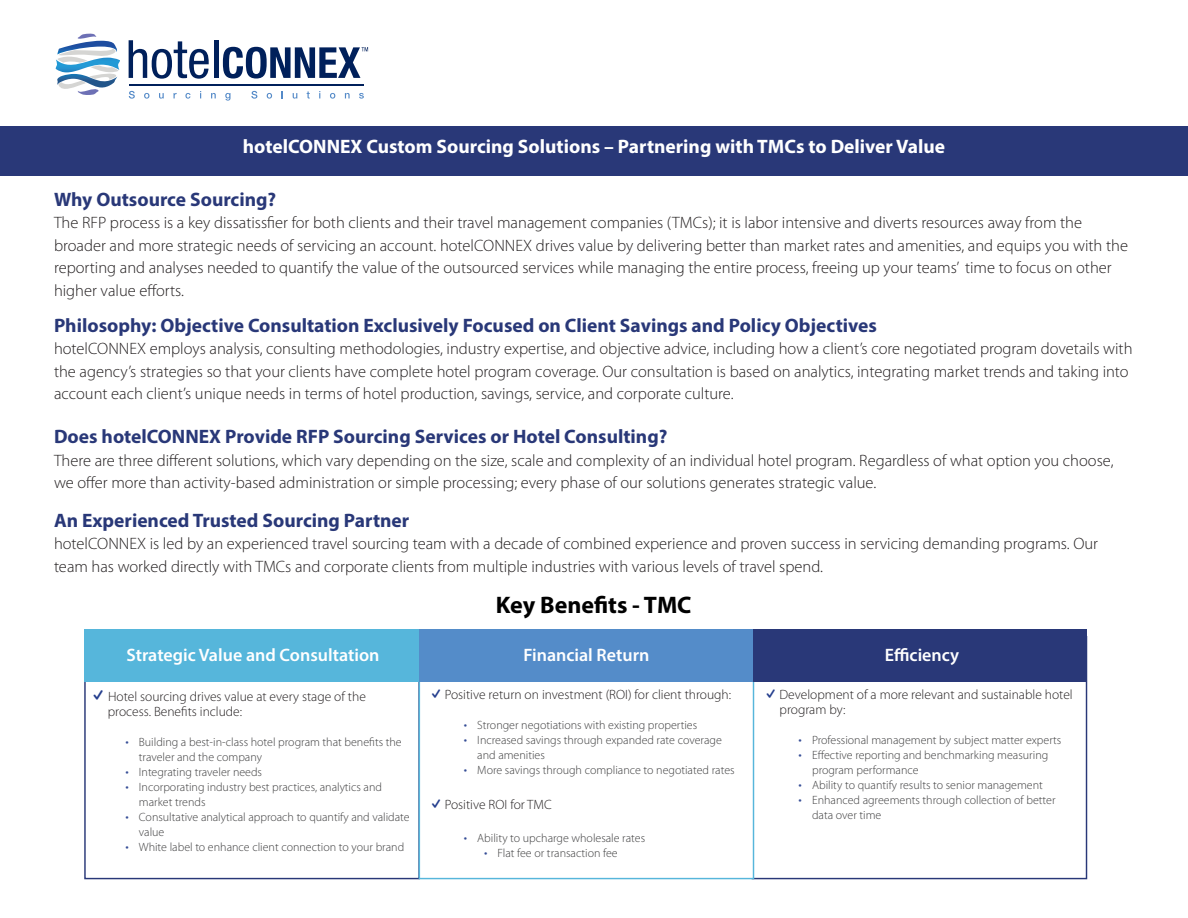
<style>
.page{position:relative;width:1188px;height:918px;background:#fff}
.page>*{position:absolute;margin:0;border:0;box-sizing:border-box;transform-origin:0 0}
.t1{font:700 24px "Myriad Pro";color:#000}
.t2{font:700 19.5px "Myriad Pro";color:#293878}
.City_Metro{font:700 19.5px "Myriad Pro";color:#fff}
.t3{font:600 18px "Myriad Pro";color:#fff}
.t4{font:300 16.5px/22.5px "Myriad Pro";color:#231f20}
.t5{font:300 13.5px/15px "Myriad Pro";color:#231f20}
.t6{font:300 12px/15px "Myriad Pro";color:#3e3e3f}
.s1{font-size:13.5px;color:#354d96}
</style>
<div class="page">
<div style="left:0;top:126px;width:1188px;height:50px;background:#293878"></div>
<svg style="left:129px;top:40px;width:80px;height:39px"></svg>
<hr style="left:214px;top:40px;width:4px;height:38px;background:#00205b">
<svg style="left:223px;top:47px;width:145px;height:32px"></svg>
<svg style="left:129px;top:91px;width:6px;height:8px"></svg>
<svg style="left:144px;top:93px;width:5px;height:6px"></svg>
<svg style="left:159px;top:93px;width:5px;height:6px"></svg>
<svg style="left:185px;top:93px;width:6px;height:6px"></svg>
<svg style="left:211px;top:93px;width:5px;height:5px"></svg>
<svg style="left:225px;top:93px;width:6px;height:8px"></svg>
<svg style="left:251px;top:91px;width:6px;height:8px"></svg>
<svg style="left:267px;top:93px;width:5px;height:6px"></svg>
<svg style="left:293px;top:93px;width:4px;height:6px"></svg>
<svg style="left:307px;top:91px;width:3px;height:8px"></svg>
<svg style="left:330px;top:93px;width:5px;height:6px"></svg>
<svg style="left:345px;top:93px;width:5px;height:5px"></svg>
<svg style="left:359px;top:93px;width:5px;height:6px"></svg>
<hr style="left:129px;top:84px;width:235px;height:2px;background:#00205b">
<img style="left:56px;top:41px;width:64px;height:29px">
<svg style="left:57px;top:49px;width:62px;height:46px"></svg>
<svg style="left:77px;top:34px;width:19px;height:5px"></svg>
<div style="left:419px;top:632px;width:335px;height:247px;background:#fff;border:1px solid #56b6db"></div>
<div style="left:420px;top:630px;width:333px;height:52px;background:#548cc9"></div>
<div style="left:84px;top:630px;width:335px;height:52px;background:#56b6db"></div>
<div style="left:754px;top:630px;width:333px;height:52px;background:#293878"></div>
<p class="City_Metro" style="left:243px;top:134px;width:704px">hotelCONNEX Custom Sourcing Solutions – Partnering with TMCs to Deliver Value</p>
<p class="t2" style="left:54px;top:186px;width:224px">Why Outsource Sourcing?</p>
<p class="t4" style="left:54px;top:212px;width:1076px">The RFP process is a key dissatissfier for both clients and their travel management companies (TMCs); it is labor intensive and diverts resources away from the broader and more strategic needs of servicing an account. hotelCONNEX drives value by delivering better than market rates and amenities, and equips you with the reporting and analyses needed to quantify the value of the outsourced services while managing the entire process, freeing up your teams’ time to focus on other higher value efforts.</p>
<p class="t2" style="left:54px;top:313px;width:824px">Philosophy: Objective Consultation Exclusively Focused on Client Savings and Policy Objectives</p>
<p class="t4" style="left:54px;top:338px;width:1080px">hotelCONNEX employs analysis, consulting methodologies, industry expertise, and objective advice, including how a client’s core negotiated program dovetails with the agency’s strategies so that your clients have complete hotel program coverage. Our consultation is based on analytics, integrating market trends and taking into account each client’s unique needs in terms of hotel production, savings, service, and corporate culture.</p>
<p class="t2" style="left:54px;top:424px;width:615px">Does hotelCONNEX Provide RFP Sourcing Services or Hotel Consulting?</p>
<p class="t4" style="left:54px;top:449px;width:1061px">There are three different solutions, which vary depending on the size, scale and complexity of an individual hotel program. Regardless of what option you choose, we offer more than activity-based administration or simple processing; every phase of our solutions generates strategic value.</p>
<p class="t2" style="left:54px;top:508px;width:357px">An Experienced Trusted Sourcing Partner</p>
<p class="t4" style="left:54px;top:533px;width:1046px">hotelCONNEX is led by an experienced travel sourcing team with a decade of combined experience and proven success in servicing demanding programs. Our team has worked directly with TMCs and corporate clients from multiple industries with various levels of travel spend.</p>
<p class="t3" style="left:126px;top:643px;width:255px">Strategic Value and Consultation</p>
<p class="t5" style="left:108px;top:689px;width:260px">Hotel sourcing drives value at every stage of the process. Benefits include:</p>
<p class="t6" style="left:139px;top:734px;width:264px;text-indent:-14px"><span class="s1">•</span> Building a best-in-class hotel program that benefits the traveler and the company</p>
<p class="t6" style="left:125px;top:764px;width:138px"><span class="s1">•</span> Integrating traveler needs</p>
<p class="t6" style="left:139px;top:779px;width:245px;text-indent:-14px"><span class="s1">•</span> Incorporating industry best practices, analytics and market trends</p>
<p class="t6" style="left:139px;top:809px;width:272px;text-indent:-14px"><span class="s1">•</span> Consultative analytical approach to quantify and validate value</p>
<p class="t6" style="left:125px;top:839px;width:280px"><span class="s1">•</span> White label to enhance client connection to your brand</p>
<p class="t1" style="left:496px;top:589px;width:197px">Key Benefits - TMC</p>
<p class="t3" style="left:523px;top:643px;width:128px">Financial Return</p>
<p class="t3" style="left:885px;top:643px;width:76px">Efficiency</p>
<p class="t5" style="left:445px;top:687px;width:288px">Positive return on investment (ROI) for client through:</p>
<p class="t6" style="left:464px;top:718px;width:235px"><span class="s1">•</span> Stronger negotiations with existing properties</p>
<p class="t6" style="left:477px;top:733px;width:246px;text-indent:-14px"><span class="s1">•</span> Increased savings through expanded rate coverage and amenities</p>
<p class="t6" style="left:464px;top:763px;width:272px"><span class="s1">•</span> More savings through compliance to negotiated rates</p>
<p class="t5" style="left:445px;top:797px;width:109px">Positive ROI for TMC</p>
<p class="t6" style="left:464px;top:830px;width:183px"><span class="s1">•</span> Ability to upcharge wholesale rates</p>
<p class="t6" style="left:484px;top:845px;width:135px"><span class="s1">•</span> Flat fee or transaction fee</p>
<p class="t5" style="left:779px;top:687px;width:295px">Development of a more relevant and sustainable hotel program by:</p>
<p class="t6" style="left:799px;top:733px;width:264px"><span class="s1">•</span> Professional management by subject matter experts</p>
<p class="t6" style="left:812px;top:748px;width:238px;text-indent:-14px"><span class="s1">•</span> Effective reporting and benchmarking measuring program performance</p>
<p class="t6" style="left:799px;top:778px;width:246px"><span class="s1">•</span> Ability to quantify results to senior management</p>
<p class="t6" style="left:812px;top:793px;width:245px;text-indent:-14px"><span class="s1">•</span> Enhanced agreements through collection of better data over time</p>
</div>
